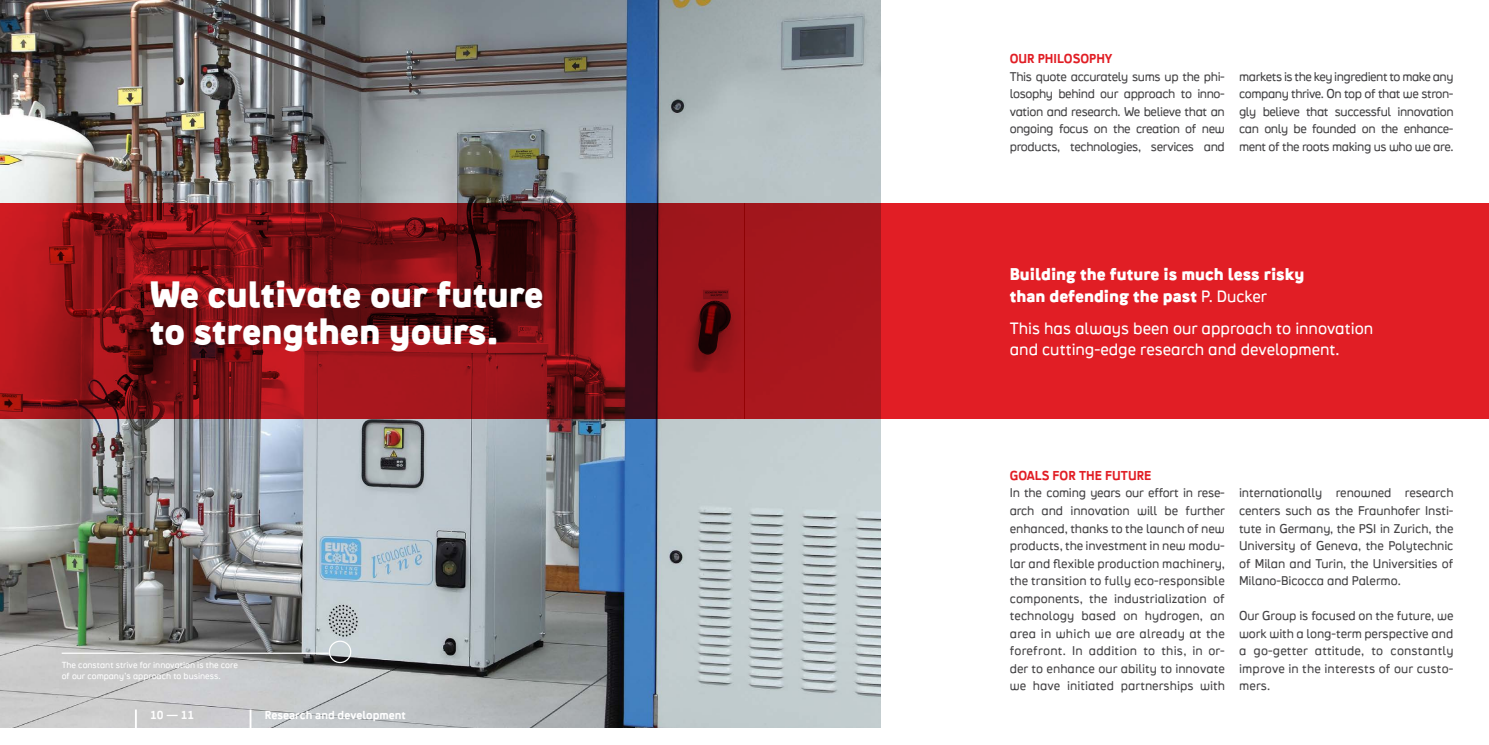
<style>
.page{position:relative;width:1489px;height:745px;background:#fff}
.page>*{position:absolute;margin:0;border:0;box-sizing:border-box;transform-origin:0 0}
.t1{font:35px/37.5px "Crank 8 Plus Five Alt";color:#fff}
.t2{font:16.25px/21.2px "Crank 8 Minus One Alt Tab";color:#fff}
.t3{font:16.25px/21.2px "Crank 8 Plus Five Tab";color:#fff}
.t4{font:12.5px/17.5px "Crank 8 Minus One Alt Tab";letter-spacing:-.005em;color:#464547;text-align:justify}
.t5{font:12.5px "Crank 8 Plus Two Tab";color:#e11e25}
.t6{font:11.25px "Crank 8 Plus Two Tab";color:#fff}
.t7{font:8.75px/11.2px "Crank 8 Minus One Alt Tab";color:#fff}
.s1{font-family:"Crank 8 Minus One Alt Tab"}
</style>
<div class="page">
<img style="left:0;top:0;width:881px;height:726px">
<svg style="left:0;top:203px;width:744px;height:215px;background:#821116"></svg>
<hr style="left:135px;top:709px;width:2px;height:35px;background:#fff">
<hr style="left:249px;top:709px;width:2px;height:35px;background:#fff">
<svg style="left:744px;top:203px;width:744px;height:215px;background:#d61c23"></svg>
<div style="left:329px;top:640px;width:22px;height:22px;border:1px solid #fff;border-radius:50%"></div>
<hr style="left:62px;top:652px;width:267px;height:1px;background:#fff">
<h1 class="t1" style="left:150px;top:274px;width:395px">We cultivate our future to strengthen yours.</h1>
<p class="t7" style="left:62px;top:658px;width:178px">The constant strive for innovation is the core of our company’s approach to business.</p>
<p class="t6" style="left:150px;top:707px;width:46px">10 — 11</p>
<p class="t6" style="left:265px;top:707px;width:142px">Research and development</p>
<p class="t5" style="left:1009px;top:51px;width:44px">Our philoso</p>
<p class="t5" style="left:1089px;top:51px;width:25px">phy</p>
<p class="t4" style="left:1009px;top:67px;width:216px">This quote accurately sums up the phi&shy;losophy behind our approach to inno&shy;vation and research. We believe that an ongoing focus on the creation of new products, technologies, services and</p>
<p class="t4" style="left:1238px;top:67px;width:216px">markets is the key ingredient to make any company thrive. On top of that we stron&shy;gly believe that successful innovation can only be founded on the enhance&shy;ment of the roots making us who we are.</p>
<h2 class="t3" style="left:1009px;top:263px;width:296px">Building the future is much less risky than defending the past <span class="s1">P. Ducker</span></h2>
<h2 class="t2" style="left:1009px;top:317px;width:365px">This has always been our approach to innovation and cutting-edge research and development.</h2>
<p class="t5" style="left:1009px;top:467px;width:18px">Goals</p>
<p class="t5" style="left:1052px;top:467px;width:9px">for</p>
<p class="t5" style="left:1078px;top:467px;width:9px">the</p>
<p class="t5" style="left:1105px;top:467px;width:9px">future</p>
<p class="t4" style="left:1009px;top:484px;width:216px">In the coming years our effort in rese&shy;arch and innovation will be further enhanced, thanks to the launch of new products, the investment in new modu&shy;lar and flexible production machinery, the transition to fully eco-responsible components, the industrialization of technology based on hydrogen, an area in which we are already at the forefront. In addition to this, in or&shy;der to enhance our ability to innovate we have initiated partnerships with</p>
<p class="t4" style="left:1238px;top:484px;width:216px">internationally renowned research centers such as the Fraunhofer Insti&shy;tute in Germany, the PSI in Zurich, the University of Geneva, the Polytechnic of Milan and Turin, the Universities of Milano-Bicocca and Palermo.</p>
<p class="t4" style="left:1238px;top:606px;width:216px">Our Group is focused on the future, we work with a long-term perspective and a go-getter attitude, to constantly improve in the interests of our custo&shy;mers.</p>
</div>
